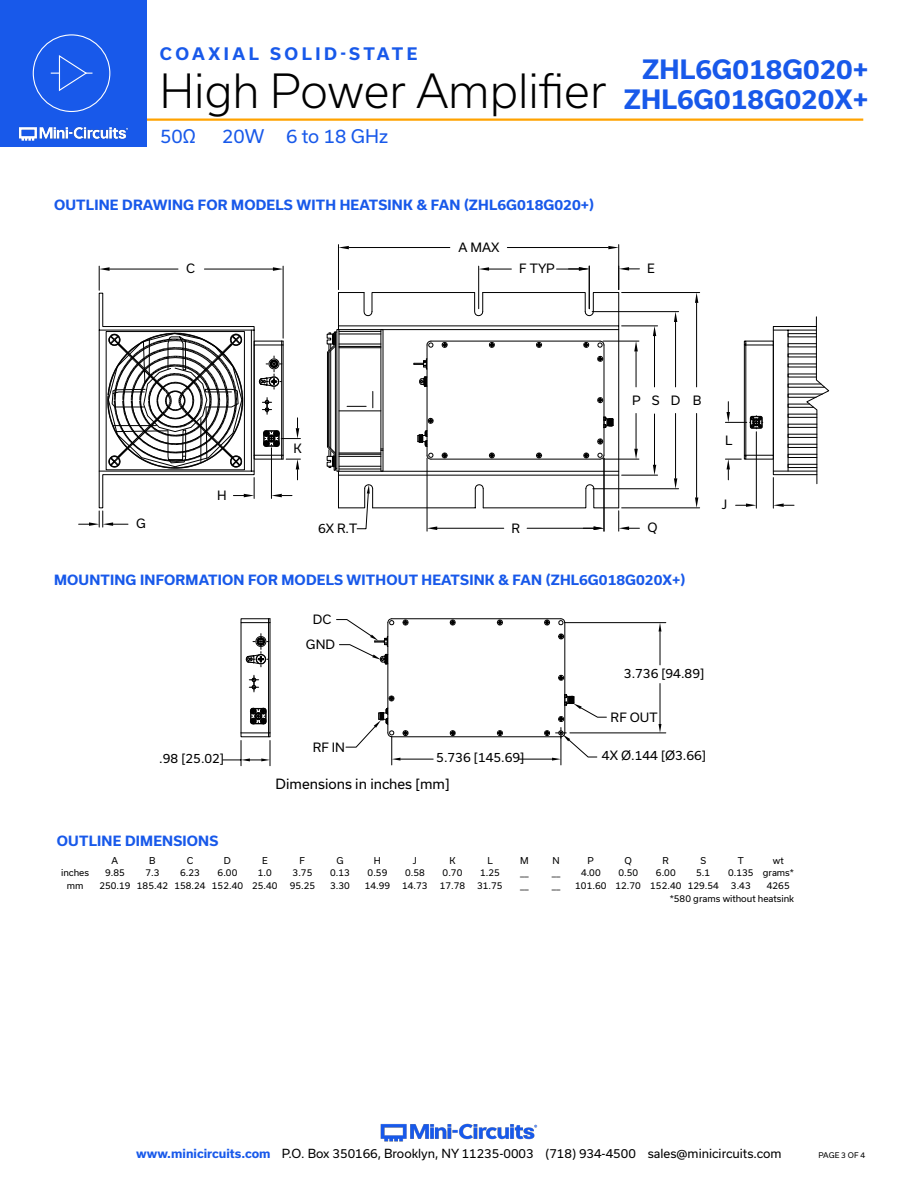
<style>
.page{position:relative;width:918px;height:1188px;background:#fff}
.page>*{position:absolute;margin:0;border:0;box-sizing:border-box;transform-origin:0 0}
.t1{font:300 45px "Usual";color:#000}
.t2{font:700 25.5px/30px "Usual";color:#1859ea;text-align:right}
.t3{font:18px "Usual";color:#1859ea}
.t4{font:700 16.5px "Usual";letter-spacing:.215em;color:#1859ea}
.Blue_Headers{font:700 13.5px "Usual";letter-spacing:.015em;color:#1859ea}
.Regular_Copy{font:13.5px "Usual";color:#000}
.t5{font:12.3px/24.9px "Usual";letter-spacing:.005em;color:#000;text-align:center}
.t6{font:12px "Usual";color:#000}
.t7{font:9px/13px "Usual";letter-spacing:.005em;color:#000}
.t8{font:7.5px "Usual";color:#000}
.s1{font-weight:700;color:#1859ea}
</style>
<div class="page">
<hr style="left:130px;top:118px;width:733px;height:3px;background:#ffa300">
<hr style="left:917px;top:0;width:1px;height:147px;background:#1859ea">
<div style="left:0;top:0;width:147px;height:147px;background:#1859ea"></div>
<img style="left:18px;top:126px;width:111px;height:15px">
<div style="left:33px;top:34px;width:77px;height:78px;border:1px solid #fff;border-radius:50%"></div>
<svg style="left:51px;top:55px;width:41px;height:36px"></svg>
<img style="left:380px;top:1123px;width:158px;height:19px">
<hr style="left:338px;top:325px;width:281px;height:1px;background:#000">
<hr style="left:618px;top:293px;width:1px;height:215px;background:#000">
<hr style="left:338px;top:475px;width:281px;height:1px;background:#000">
<hr style="left:338px;top:293px;width:1px;height:37px;background:#000">
<hr style="left:338px;top:471px;width:1px;height:37px;background:#000">
<hr style="left:373px;top:507px;width:102px;height:1px;background:#000">
<svg style="left:300px;top:329px;width:398px;height:143px"></svg>
<div style="left:336px;top:329px;width:3px;height:143px;border:1px solid #000"></div>
<div style="left:380px;top:329px;width:3px;height:143px;border:1px solid #000"></div>
<svg style="left:326px;top:331px;width:288px;height:140px"></svg>
<hr style="left:603px;top:459px;width:36px;height:1px;background:#000">
<hr style="left:603px;top:341px;width:36px;height:1px;background:#000">
<hr style="left:636px;top:413px;width:1px;height:36px;background:#000">
<hr style="left:636px;top:351px;width:1px;height:36px;background:#000">
<svg style="left:634px;top:449px;width:4px;height:10px"></svg>
<svg style="left:634px;top:341px;width:4px;height:10px"></svg>
<hr style="left:622px;top:325px;width:36px;height:1px;background:#000">
<hr style="left:622px;top:475px;width:36px;height:1px;background:#000">
<hr style="left:654px;top:336px;width:1px;height:51px;background:#000">
<hr style="left:654px;top:414px;width:1px;height:51px;background:#000">
<svg style="left:653px;top:326px;width:3px;height:10px"></svg>
<svg style="left:653px;top:465px;width:3px;height:10px"></svg>
<hr style="left:592px;top:311px;width:87px;height:1px;background:#000">
<hr style="left:593px;top:488px;width:86px;height:1px;background:#000">
<hr style="left:675px;top:322px;width:1px;height:65px;background:#000">
<hr style="left:675px;top:413px;width:1px;height:65px;background:#000">
<svg style="left:674px;top:312px;width:3px;height:10px"></svg>
<svg style="left:674px;top:478px;width:3px;height:11px"></svg>
<hr style="left:622px;top:292px;width:78px;height:1px;background:#000">
<hr style="left:622px;top:507px;width:78px;height:1px;background:#000">
<hr style="left:696px;top:303px;width:1px;height:84px;background:#000">
<hr style="left:696px;top:413px;width:1px;height:84px;background:#000">
<svg style="left:695px;top:293px;width:3px;height:10px"></svg>
<svg style="left:695px;top:497px;width:3px;height:11px"></svg>
<svg style="left:725px;top:316px;width:105px;height:169px"></svg>
<hr style="left:427px;top:458px;width:1px;height:73px;background:#000">
<hr style="left:437px;top:528px;width:67px;height:1px;background:#000">
<svg style="left:427px;top:526px;width:10px;height:4px"></svg>
<hr style="left:604px;top:458px;width:1px;height:73px;background:#000">
<svg style="left:474px;top:484px;width:165px;height:47px"></svg>
<hr style="left:756px;top:432px;width:1px;height:76px;background:#000">
<hr style="left:773px;top:478px;width:1px;height:30px;background:#000">
<svg style="left:773px;top:503px;width:21px;height:4px"></svg>
<svg style="left:736px;top:503px;width:20px;height:4px"></svg>
<svg style="left:338px;top:266px;width:301px;height:51px"></svg>
<hr style="left:338px;top:245px;width:1px;height:45px;background:#000">
<hr style="left:618px;top:245px;width:1px;height:45px;background:#000">
<hr style="left:349px;top:247px;width:101px;height:1px;background:#000">
<hr style="left:507px;top:247px;width:101px;height:1px;background:#000">
<svg style="left:339px;top:246px;width:10px;height:3px"></svg>
<svg style="left:608px;top:246px;width:11px;height:3px"></svg>
<hr style="left:565px;top:622px;width:101px;height:1px;background:#000">
<hr style="left:570px;top:732px;width:96px;height:1px;background:#000">
<hr style="left:660px;top:632px;width:1px;height:33px;background:#000">
<hr style="left:660px;top:684px;width:1px;height:40px;background:#000">
<svg style="left:659px;top:623px;width:2px;height:9px"></svg>
<svg style="left:659px;top:724px;width:2px;height:9px"></svg>
<svg style="left:223px;top:618px;width:48px;height:148px"></svg>
<svg style="left:79px;top:266px;width:221px;height:261px"></svg>
<svg style="left:338px;top:484px;width:36px;height:46px"></svg>
<svg style="left:336px;top:618px;width:271px;height:147px"></svg>
<h3 class="t4" style="left:160px;top:45px;width:259px">COAXIAL SOLID-STATE</h3>
<h1 class="t1" style="left:160px;top:65px;width:448px">High Power Amplifier</h1>
<h3 class="t3" style="left:160px;top:126px;width:37px">50Ω</h3>
<h3 class="t3" style="left:222px;top:126px;width:167px">20W 6 to 18 GHz</h3>
<h2 class="t2" style="left:624px;top:55px;width:246px">ZHL6G018G020+<br>ZHL6G018G020X+</h2>
<p class="Blue_Headers" style="left:54px;top:198px;width:542px">OUTLINE DRAWING FOR MODELS WITH HEATSINK &amp; FAN (ZHL6G018G020+)</p>
<p class="t5" style="left:458px;top:235px;width:42px">A MAX</p>
<p class="t5" style="left:186px;top:256px;width:10px">C</p>
<p class="t5" style="left:519px;top:256px;width:37px">F TYP</p>
<p class="t5" style="left:647px;top:256px;width:9px">E</p>
<p class="t5" style="left:217px;top:483px;width:11px">H</p>
<p class="t5" style="left:293px;top:436px;width:10px">K</p>
<p class="t5" style="left:136px;top:511px;width:11px">G</p>
<p class="t5" style="left:318px;top:516px;width:41px">6X R.T</p>
<p class="t5" style="left:632px;top:387px;width:71px">PSDB</p>
<p class="t5" style="left:512px;top:516px;width:10px">R</p>
<p class="t5" style="left:648px;top:515px;width:12px">Q</p>
<p class="Blue_Headers" style="left:54px;top:573px;width:633px">MOUNTING INFORMATION FOR MODELS WITHOUT HEATSINK &amp; FAN (ZHL6G018G020X+)</p>
<p class="t5" style="left:159px;top:746px;width:66px">.98 [25.02]</p>
<p class="t5" style="left:306px;top:607px;width:31px">DC<br>GND</p>
<p class="t5" style="left:313px;top:734px;width:34px">RF IN</p>
<p class="t5" style="left:624px;top:660px;width:82px">3.736 [94.89]</p>
<p class="t5" style="left:611px;top:704px;width:49px">RF OUT</p>
<p class="t5" style="left:436px;top:745px;width:90px">5.736 [145.69]</p>
<p class="t5" style="left:602px;top:743px;width:106px">4X Ø.144 [Ø3.66]</p>
<p class="Regular_Copy" style="left:276px;top:776px;width:176px">Dimensions in inches [mm]</p>
<p class="t5" style="left:725px;top:428px;width:9px">L</p>
<p class="t5" style="left:722px;top:492px;width:7px">J</p>
<p class="Blue_Headers" style="left:57px;top:833px;width:163px">OUTLINE DIMENSIONS</p>
<p class="t7" style="left:112px;top:854px;width:8px">A</p>
<p class="t7" style="left:149px;top:854px;width:8px">B</p>
<p class="t7" style="left:187px;top:854px;width:8px">C</p>
<p class="t7" style="left:224px;top:854px;width:9px">D</p>
<p class="t7" style="left:262px;top:854px;width:7px">E</p>
<p class="t7" style="left:300px;top:854px;width:7px">F</p>
<p class="t7" style="left:336px;top:854px;width:9px">G</p>
<p class="t7" style="left:374px;top:854px;width:9px">H</p>
<p class="t7" style="left:413px;top:854px;width:6px">J</p>
<p class="t7" style="left:449px;top:854px;width:8px">K</p>
<p class="t7" style="left:487px;top:854px;width:7px">L</p>
<p class="t7" style="left:520px;top:854px;width:10px">M</p>
<p class="t7" style="left:553px;top:854px;width:9px">N</p>
<p class="t7" style="left:588px;top:854px;width:8px">P</p>
<p class="t7" style="left:625px;top:854px;width:9px">Q</p>
<p class="t7" style="left:663px;top:854px;width:8px">R</p>
<p class="t7" style="left:701px;top:854px;width:7px">S</p>
<p class="t7" style="left:738px;top:854px;width:8px">T</p>
<p class="t7" style="left:773px;top:854px;width:12px">wt</p>
<p class="t7" style="left:61px;top:866px;width:29px">inches</p>
<p class="t7" style="left:105px;top:866px;width:21px">9.85</p>
<p class="t7" style="left:145px;top:866px;width:15px">7.3</p>
<p class="t7" style="left:180px;top:866px;width:21px">6.23</p>
<p class="t7" style="left:218px;top:866px;width:21px">6.00</p>
<p class="t7" style="left:258px;top:866px;width:15px">1.0</p>
<p class="t7" style="left:293px;top:866px;width:21px">3.75</p>
<p class="t7" style="left:330px;top:866px;width:21px">0.13</p>
<p class="t7" style="left:368px;top:866px;width:21px">0.59</p>
<p class="t7" style="left:405px;top:866px;width:21px">0.58</p>
<p class="t7" style="left:443px;top:866px;width:21px">0.70</p>
<p class="t7" style="left:480px;top:866px;width:21px">1.25</p>
<p class="t7" style="left:67px;top:879px;width:18px">mm</p>
<p class="t7" style="left:99px;top:879px;width:180px">250.19 185.42 158.24 152.40 25.40</p>
<p class="t7" style="left:290px;top:879px;width:27px">95.25</p>
<p class="t7" style="left:330px;top:879px;width:21px">3.30</p>
<p class="t7" style="left:365px;top:879px;width:27px">14.99</p>
<p class="t7" style="left:402px;top:879px;width:27px">14.73</p>
<p class="t7" style="left:440px;top:879px;width:27px">17.78</p>
<p class="t7" style="left:477px;top:879px;width:27px">31.75</p>
<p class="t7" style="left:520px;top:866px;width:10px">__</p>
<p class="t7" style="left:552px;top:866px;width:10px">__</p>
<p class="t7" style="left:520px;top:879px;width:10px">__</p>
<p class="t7" style="left:552px;top:879px;width:10px">__</p>
<p class="t7" style="left:581px;top:866px;width:21px">4.00</p>
<p class="t7" style="left:619px;top:866px;width:21px">0.50</p>
<p class="t7" style="left:656px;top:866px;width:21px">6.00</p>
<p class="t7" style="left:696px;top:866px;width:15px">5.1</p>
<p class="t7" style="left:728px;top:866px;width:68px">0.135 grams*</p>
<p class="t7" style="left:575px;top:879px;width:145px">101.60 12.70 152.40 129.54</p>
<p class="t7" style="left:731px;top:879px;width:21px">3.43</p>
<p class="t7" style="left:670px;top:879px;width:126px;text-indent:97px">4265 *580 grams without heatsink</p>
<h3 class="t6" style="left:136px;top:1146px;width:647px"><span class="s1">www.minicircuits.com</span> P.O. Box 350166, Brooklyn, NY 11235-0003 (718) 934-4500 sales@minicircuits.com</h3>
<p class="t8" style="left:819px;top:1151px;width:48px">PAGE 3 OF 4</p>
</div>
